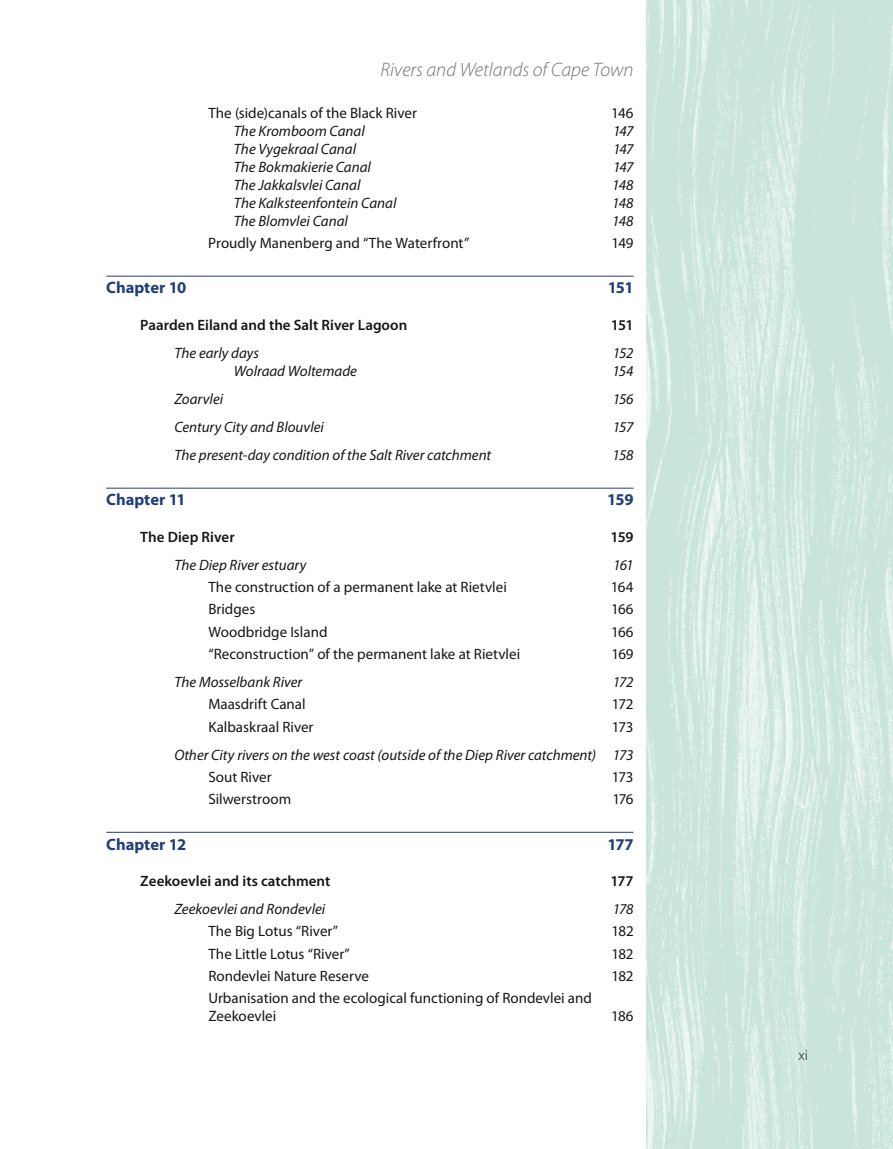
<style>
.page{position:relative;width:893px;height:1149px;background:#fff}
.page>*{position:absolute;margin:0;border:0;box-sizing:border-box;transform-origin:0 0}
.t1{font:italic 300 19.5px "Myriad Pro";color:#707173}
.t2{font:700 16.5px "Myriad Pro";color:#213e7d}
.t3{font:15px/18px "Myriad Pro";color:#161618}
.t4{font:italic 15px "Myriad Pro";color:#161618}
.t5{font:600 15px "Myriad Pro";color:#161618}
.t6{font:300 15px "Myriad Pro";color:#161618}
</style>
<div class="page">
<img style="left:646px;top:0;width:247px;height:1148px">
<hr style="left:106px;top:276px;width:528px;height:1px;background:#223e7e">
<hr style="left:106px;top:487px;width:528px;height:1px;background:#223e7e">
<hr style="left:106px;top:831px;width:528px;height:1px;background:#223e7e">
<h1 class="t1" style="left:381px;top:62px;width:254px">Rivers and Wetlands of Cape Town</h1>
<p class="t3" style="left:208px;top:105px;width:210px">The (side)canals of the Black River</p>
<p class="t3" style="left:611px;top:105px;width:24px">146</p>
<p class="t4" style="left:234px;top:125px;width:132px">The Kromboom Canal</p>
<p class="t4" style="left:613px;top:125px;width:22px">147</p>
<p class="t4" style="left:234px;top:143px;width:124px">The Vygekraal Canal</p>
<p class="t4" style="left:613px;top:143px;width:22px">147</p>
<p class="t4" style="left:234px;top:161px;width:139px">The Bokmakierie Canal</p>
<p class="t4" style="left:613px;top:161px;width:22px">147</p>
<p class="t4" style="left:234px;top:179px;width:128px">The Jakkalsvlei Canal</p>
<p class="t4" style="left:612px;top:179px;width:23px">148</p>
<p class="t4" style="left:234px;top:197px;width:164px">The Kalksteenfontein Canal</p>
<p class="t4" style="left:612px;top:197px;width:23px">148</p>
<p class="t4" style="left:234px;top:215px;width:116px">The Blomvlei Canal</p>
<p class="t4" style="left:612px;top:215px;width:23px">148</p>
<p class="t3" style="left:208px;top:235px;width:263px">Proudly Manenberg and “The Waterfront”</p>
<p class="t3" style="left:611px;top:235px;width:23px">149</p>
<p class="t2" style="left:106px;top:281px;width:82px">Chapter 10</p>
<p class="t2" style="left:608px;top:281px;width:27px">151</p>
<p class="t5" style="left:140px;top:319px;width:268px">Paarden Eiland and the Salt River Lagoon</p>
<p class="t5" style="left:611px;top:319px;width:24px">151</p>
<p class="t4" style="left:174px;top:347px;width:86px">The early days</p>
<p class="t4" style="left:613px;top:347px;width:22px">152</p>
<p class="t4" style="left:234px;top:365px;width:125px">Wolraad Woltemade</p>
<p class="t4" style="left:612px;top:365px;width:23px">154</p>
<p class="t4" style="left:174px;top:393px;width:50px">Zoarvlei</p>
<p class="t4" style="left:613px;top:393px;width:22px">156</p>
<p class="t4" style="left:174px;top:421px;width:151px">Century City and Blouvlei</p>
<p class="t4" style="left:613px;top:421px;width:22px">157</p>
<p class="t4" style="left:174px;top:449px;width:318px">The present-day condition of the Salt River catchment</p>
<p class="t4" style="left:613px;top:449px;width:22px">158</p>
<p class="t2" style="left:106px;top:493px;width:81px">Chapter 11</p>
<p class="t2" style="left:607px;top:493px;width:28px">159</p>
<p class="t5" style="left:140px;top:531px;width:96px">The Diep River</p>
<p class="t5" style="left:610px;top:531px;width:25px">159</p>
<p class="t4" style="left:174px;top:559px;width:134px">The Diep River estuary</p>
<p class="t4" style="left:613px;top:559px;width:22px">161</p>
<p class="t3" style="left:208px;top:579px;width:300px">The construction of a permanent lake at Rietvlei</p>
<p class="t3" style="left:611px;top:579px;width:24px">164</p>
<p class="t3" style="left:208px;top:601px;width:48px">Bridges</p>
<p class="t3" style="left:611px;top:601px;width:24px">166</p>
<p class="t3" style="left:208px;top:624px;width:121px">Woodbridge Island</p>
<p class="t3" style="left:611px;top:624px;width:24px">166</p>
<p class="t3" style="left:208px;top:646px;width:313px">“Reconstruction” of the permanent lake at Rietvlei</p>
<p class="t3" style="left:611px;top:646px;width:24px">169</p>
<p class="t4" style="left:174px;top:676px;width:130px">The Mosselbank River</p>
<p class="t4" style="left:613px;top:676px;width:22px">172</p>
<p class="t3" style="left:208px;top:696px;width:99px">Maasdrift Canal</p>
<p class="t3" style="left:612px;top:696px;width:23px">172</p>
<p class="t3" style="left:208px;top:718px;width:107px">Kalbaskraal River</p>
<p class="t3" style="left:612px;top:718px;width:23px">173</p>
<p class="t4" style="left:174px;top:748px;width:461px">Other City rivers on the west coast (outside of the Diep River catchment) 173</p>
<p class="t3" style="left:208px;top:769px;width:65px">Sout River</p>
<p class="t3" style="left:612px;top:769px;width:23px">173</p>
<p class="t3" style="left:208px;top:791px;width:84px">Silwerstroom</p>
<p class="t3" style="left:612px;top:791px;width:23px">176</p>
<p class="t2" style="left:106px;top:837px;width:81px">Chapter 12</p>
<p class="t2" style="left:607px;top:837px;width:28px">177</p>
<p class="t5" style="left:140px;top:875px;width:192px">Zeekoevlei and its catchment</p>
<p class="t5" style="left:611px;top:875px;width:24px">177</p>
<p class="t4" style="left:174px;top:903px;width:152px">Zeekoevlei and Rondevlei</p>
<p class="t4" style="left:613px;top:903px;width:22px">178</p>
<p class="t3" style="left:208px;top:923px;width:131px">The Big Lotus “River”</p>
<p class="t3" style="left:612px;top:923px;width:24px">182</p>
<p class="t3" style="left:208px;top:945px;width:143px">The Little Lotus “River”</p>
<p class="t3" style="left:612px;top:945px;width:24px">182</p>
<p class="t3" style="left:208px;top:968px;width:162px">Rondevlei Nature Reserve</p>
<p class="t3" style="left:611px;top:968px;width:24px">182</p>
<p class="t3" style="left:208px;top:990px;width:385px">Urbanisation and the ecological functioning of Rondevlei and<br>Zeekoevlei</p>
<p class="t3" style="left:611px;top:1008px;width:24px">186</p>
<p class="t6" style="left:798px;top:1049px;width:11px">xi</p>
</div>
